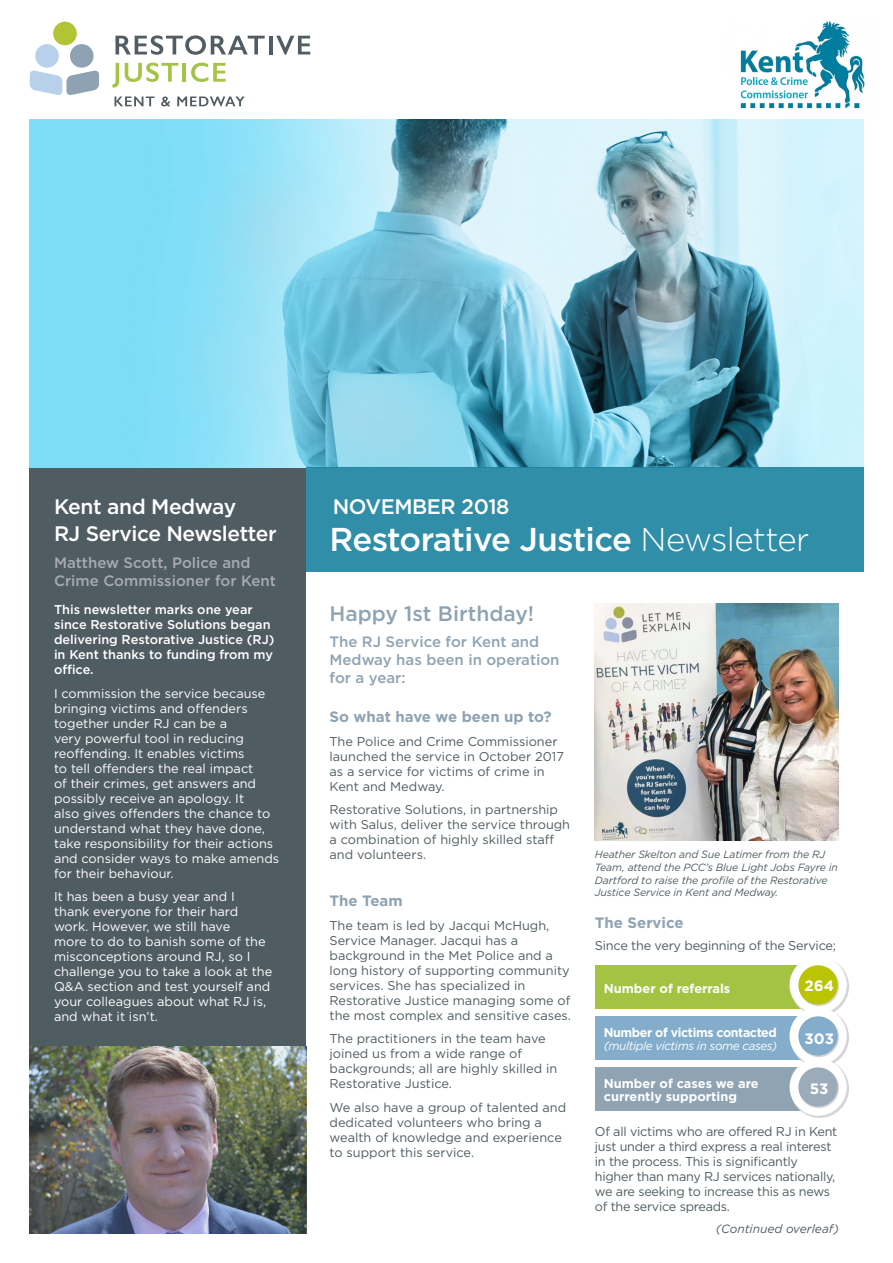
<style>
.page{position:relative;width:893px;height:1263px;background:#fff}
.page>*{position:absolute;margin:0;border:0;box-sizing:border-box;transform-origin:0 0}
.t1{font:500 33px "Gotham";letter-spacing:-.025em;color:#fff}
.t2{font:500 21px/27px "Gotham";letter-spacing:-.02em;color:#fff}
.t3{font:500 21px "Gotham";color:#8fa3b3}
.t4{font:500 15px/18px "Gotham";color:#8fa3b3}
.t5{font:500 15px/18px "Gotham";color:#a8abb0}
.t6{font:700 15px "Gotham";color:#8fa3b3}
.t7{font:700 15px "Gotham";color:#fff}
.t8{font:12.75px/15px "Gotham";color:#4f5c62}
.t9{font:12.75px/15px "Gotham";color:#fff}
.t10{font:12.75px/15px "Gotham";letter-spacing:-.02em;color:#4f5c62}
.t11{font:500 12.75px/15px "Gotham";color:#fff}
.t12{font:700 12.75px/13.5px "Gotham";color:#fff}
.t13{font:700 12.75px "Gotham";letter-spacing:-.03em;color:#fff}
.t14{font:italic 12px "Gotham";letter-spacing:-.03em;color:#fff}
.t15{font:italic 12px "Gotham";color:#4f5c62}
.t16{font:italic 10.5px/12.8px "Gotham";letter-spacing:-.01em;color:#4f5c62}
.s1{font-weight:300}
</style>
<div class="page">
<img style="left:30px;top:119px;width:833px;height:349px">
<div style="left:30px;top:468px;width:276px;height:765px;background:#4f5c62"></div>
<div style="left:306px;top:468px;width:557px;height:104px;background:#308ea8"></div>
<img style="left:30px;top:1046px;width:276px;height:187px">
<img style="left:740px;top:21px;width:125px;height:88px">
<div style="left:53px;top:22px;width:24px;height:23px;background:#b0c436;border-radius:50%"></div>
<div style="left:35px;top:44px;width:24px;height:24px;background:#b9d0ea;border-radius:50%"></div>
<svg style="left:30px;top:71px;width:69px;height:24px"></svg>
<div style="left:70px;top:44px;width:24px;height:24px;background:#8fa2b3;border-radius:50%"></div>
<svg style="left:114px;top:97px;width:41px;height:9px"></svg>
<svg style="left:161px;top:97px;width:9px;height:9px"></svg>
<svg style="left:177px;top:97px;width:68px;height:9px"></svg>
<svg style="left:115px;top:35px;width:150px;height:20px"></svg>
<hr style="left:269px;top:36px;width:4px;height:18px;background:#515c63">
<svg style="left:276px;top:36px;width:34px;height:19px"></svg>
<svg style="left:112px;top:63px;width:7px;height:25px"></svg>
<svg style="left:125px;top:63px;width:53px;height:19px"></svg>
<hr style="left:183px;top:63px;width:3px;height:19px;background:#a3c444">
<svg style="left:191px;top:63px;width:35px;height:19px"></svg>
<img style="left:595px;top:604px;width:244px;height:237px">
<div style="left:595px;top:965px;width:224px;height:44px;background:#a4c342"></div>
<div style="left:595px;top:1016px;width:224px;height:44px;background:#83adca"></div>
<div style="left:595px;top:1067px;width:224px;height:44px;background:#8fa3b3"></div>
<svg style="left:789px;top:956px;width:57px;height:57px"></svg>
<svg style="left:789px;top:1007px;width:57px;height:57px"></svg>
<svg style="left:793px;top:959px;width:56px;height:159px"></svg>
<div style="left:789px;top:1058px;width:57px;height:57px;background:#fff;border-radius:50%"></div>
<div style="left:799px;top:1068px;width:40px;height:40px;background:#d6d6d9;border-radius:50%"></div>
<div style="left:798px;top:1067px;width:40px;height:40px;background:#9cabba;border-radius:50%"></div>
<p class="t2" style="left:54px;top:493px;width:224px">Kent and Medway<br>RJ Service Newsletter</p>
<p class="t5" style="left:54px;top:553px;width:224px">Matthew Scott, Police and<br>Crime Commissioner for Kent</p>
<p class="t11" style="left:54px;top:602px;width:222px">This newsletter marks one year since Restorative Solutions began delivering Restorative Justice (RJ) in Kent thanks to funding from my office.</p>
<p class="t9" style="left:54px;top:685px;width:227px">I commission the service because bringing victims and offenders together under RJ can be a<br>very powerful tool in reducing reoffending. It enables victims<br>to tell offenders the real impact<br>of their crimes, get answers and possibly receive an apology. It<br>also gives offenders the chance to understand what they have done, take responsibility for their actions and consider ways to make amends for their behaviour.</p>
<p class="t9" style="left:54px;top:889px;width:220px">It has been a busy year and I thank everyone for their hard work. However, we still have<br>more to do to banish some of the misconceptions around RJ, so I challenge you to take a look at the<br>Q&amp;A section and test yourself and your colleagues about what RJ is, and what it isn’t.</p>
<p class="t2" style="left:333px;top:493px;width:178px">NOVEMBER 2018</p>
<p class="t1" style="left:330px;top:518px;width:481px">Restorative Justice <span class="s1">Newsletter</span></p>
<p class="t3" style="left:330px;top:599px;width:206px">Happy 1st Birthday!</p>
<p class="t4" style="left:330px;top:633px;width:232px">The RJ Service for Kent and<br>Medway has been in operation for a year:</p>
<p class="t6" style="left:330px;top:707px;width:223px">So what have we been up to?</p>
<p class="t8" style="left:330px;top:733px;width:236px">The Police and Crime Commissioner launched the service in October 2017 as a service for victims of crime in<br>Kent and Medway.</p>
<p class="t8" style="left:330px;top:802px;width:242px">Restorative Solutions, in partnership with Salus, deliver the service through a combination of highly skilled staff and volunteers.</p>
<p class="t6" style="left:330px;top:891px;width:75px">The Team</p>
<p class="t8" style="left:330px;top:917px;width:243px">The team is led by Jacqui McHugh, Service Manager. Jacqui has a background in the Met Police and a long history of supporting community services. She has specialized in Restorative Justice managing some of the most complex and sensitive cases.</p>
<p class="t8" style="left:330px;top:1031px;width:229px">The practitioners in the team have joined us from a wide range of backgrounds; all are highly skilled in<br>Restorative Justice.</p>
<p class="t8" style="left:330px;top:1099px;width:238px">We also have a group of talented and dedicated volunteers who bring a wealth of knowledge and experience to support this service.</p>
<p class="t16" style="left:595px;top:848px;width:245px">Heather Skelton and Sue Latimer from the RJ Team, attend the PCC’s Blue Light Jobs Fayre in Dartford to raise the profile of the Restorative Justice Service in Kent and Medway.</p>
<p class="t6" style="left:595px;top:913px;width:90px">The Service</p>
<p class="t10" style="left:595px;top:938px;width:243px">Since the very beginning of the Service;</p>
<p class="t12" style="left:604px;top:981px;width:128px">Number of referrals</p>
<p class="t13" style="left:604px;top:1024px;width:174px">Number of victims contacted</p>
<p class="t14" style="left:604px;top:1038px;width:175px">(multiple victims in some cases)</p>
<p class="t12" style="left:604px;top:1076px;width:156px">Number of cases we are currently supporting</p>
<p class="t7" style="left:804px;top:976px;width:31px">264</p>
<p class="t7" style="left:804px;top:1028px;width:31px">303</p>
<p class="t7" style="left:810px;top:1078px;width:20px">53</p>
<p class="t10" style="left:595px;top:1124px;width:244px">Of all victims who are offered RJ in Kent just under a third express a real interest in the process. This is significantly higher than many RJ services nationally, we are seeking to increase this as news of the service spreads.</p>
<p class="t15" style="left:716px;top:1221px;width:124px">(Continued overleaf)</p>
</div>
